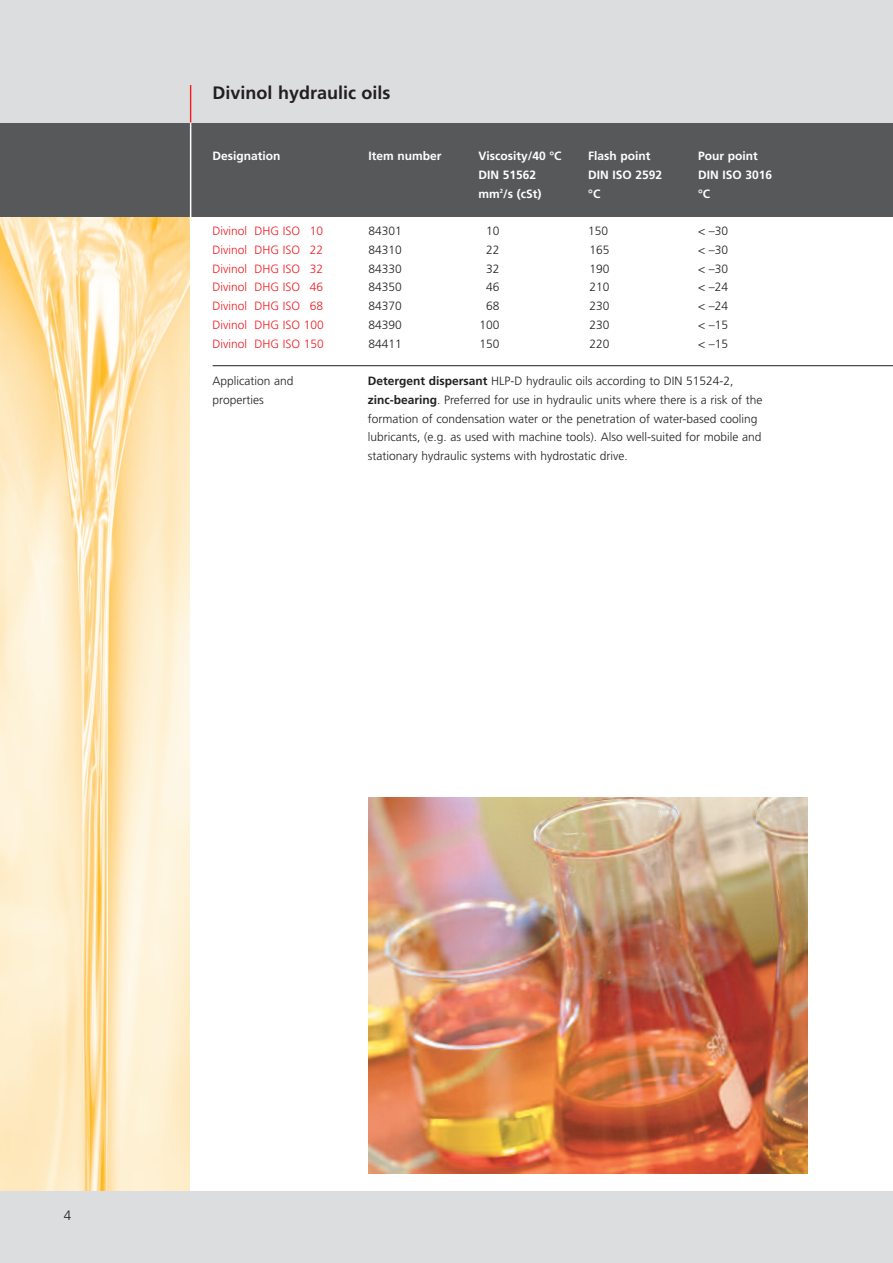
<style>
.page{position:relative;width:893px;height:1263px;background:#fff}
.page>*{position:absolute;margin:0;border:0;box-sizing:border-box;transform-origin:0 0}
.t1{font:700 18px "Frutiger";color:#231f20}
.t2{font:300 13.5px "Frutiger";color:#231f20}
.t3{font:300 12px/18.8px "Frutiger";color:#231f20;text-align:justify}
.t4{font:300 12px/18.8px "Frutiger";color:#ee1d23;text-align:justify}
.t5{font:700 12px/18.8px "Frutiger";color:#fff}
.s1{font-weight:700}
</style>
<div class="page">
<img style="left:0;top:216px;width:189px;height:975px">
<div style="left:0;top:85px;width:893px;height:131px;background:#57585a"></div>
<img style="left:369px;top:798px;width:439px;height:375px">
<div style="left:0;top:1191px;width:893px;height:72px;background:#dcdddf"></div>
<div style="left:0;top:0;width:893px;height:123px;background:#dcdddf"></div>
<hr style="left:190px;top:85px;width:1px;height:150px;background:#fff">
<hr style="left:190px;top:85px;width:1px;height:38px;background:#ee1d23">
<hr style="left:213px;top:365px;width:680px;height:1px;background:#231f20">
<h1 class="t1" style="left:213px;top:85px;width:179px">Divinol hydraulic oils</h1>
<p class="t5" style="left:213px;top:147px;width:69px">Designation</p>
<p class="t4" style="left:213px;top:222px;width:113px">Divinol DHG ISO 10<br>Divinol DHG ISO 22<br>Divinol DHG ISO 32<br>Divinol DHG ISO 46<br>Divinol DHG ISO 68<br>Divinol DHG ISO 100<br>Divinol DHG ISO 150</p>
<p class="t3" style="left:213px;top:372px;width:83px">Application and properties</p>
<p class="t5" style="left:369px;top:147px;width:75px">Item number</p>
<p class="t3" style="left:369px;top:222px;width:35px">84301<br>84310<br>84330<br>84350<br>84370<br>84390<br>84411</p>
<p class="t5" style="left:478px;top:147px;width:85px">Viscosity/40 °C<br>DIN 51562 mm<sup>2</sup>/s (cSt)</p>
<p class="t3" style="left:480px;top:222px;width:22px;text-align:center">10<br>22<br>32<br>46<br>68<br>100<br>150</p>
<p class="t5" style="left:588px;top:147px;width:76px">Flash point<br>DIN ISO 2592 °C</p>
<p class="t3" style="left:588px;top:222px;width:23px">150<br>165<br>190<br>210<br>230<br>230<br>220</p>
<p class="t5" style="left:698px;top:147px;width:76px">Pour point<br>DIN ISO 3016 °C</p>
<p class="t3" style="left:698px;top:222px;width:32px">&lt; –30 &lt; –30 &lt; –30 &lt; –24 &lt; –24 &lt; –15 &lt; –15</p>
<p class="t3" style="left:368px;top:372px;width:396px;text-align:left"><span class="s1">Detergent dispersant</span> HLP-D hydraulic oils according to DIN 51524-2, <span class="s1">zinc-bearing</span>. Preferred for use in hydraulic units where there is a risk of the formation of condensation water or the penetration of water-based cooling lubricants, (e.g. as used with machine tools). Also well-suited for mobile and stationary hydraulic systems with hydrostatic drive.</p>
<p class="t2" style="left:64px;top:1210px;width:9px">4</p>
</div>
